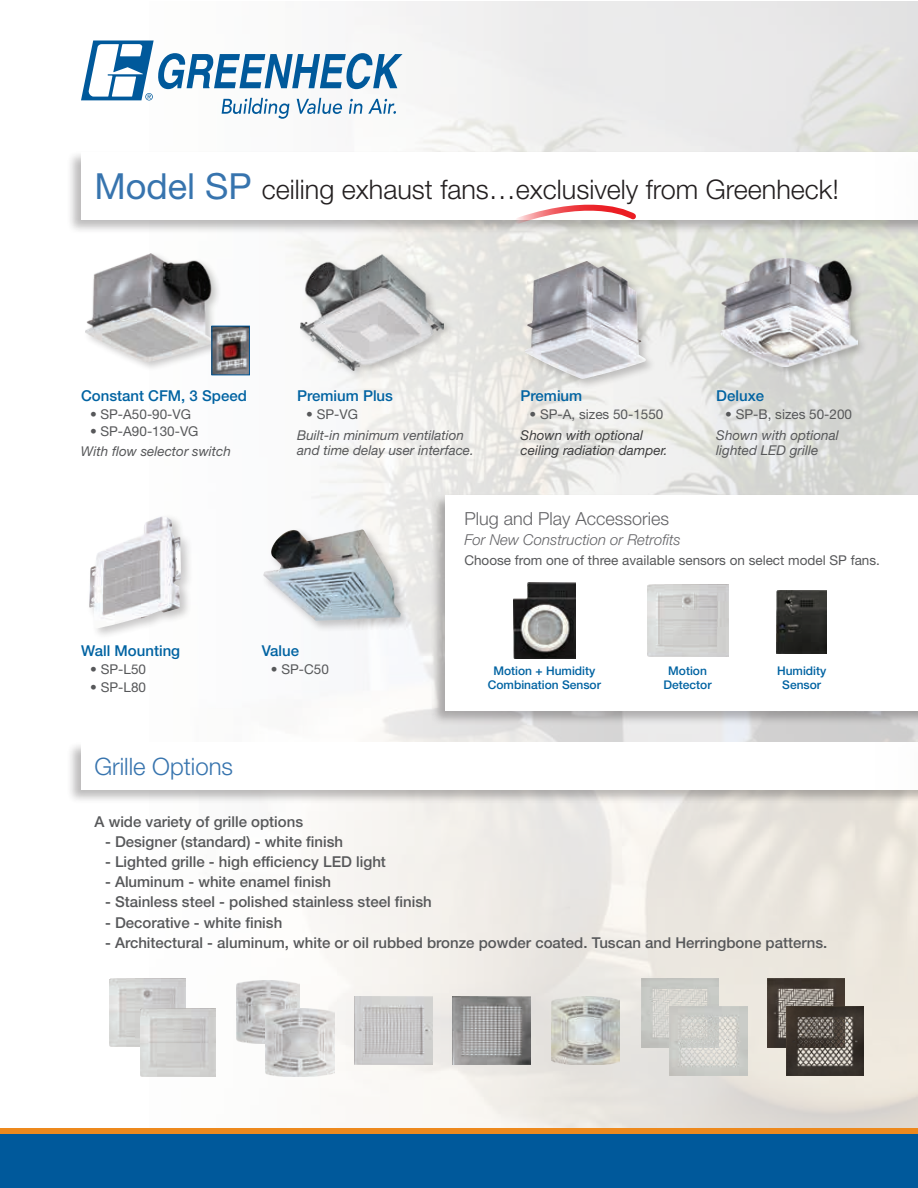
<style>
.page{position:relative;width:918px;height:1188px;background:#fff}
.page>*{position:absolute;margin:0;border:0;box-sizing:border-box;transform-origin:0 0}
.t1{font:300 27px "Helvetica Neue LT Std";color:#231f20}
.t2{font:300 24px "Helvetica Neue LT Std";color:#3774ae}
.t3{font:300 18px "Helvetica Neue LT Std";color:#636366}
.t4{font:500 15px "Helvetica Neue LT Std";color:#57585a}
.t5{font:500 15px "Helvetica Neue LT Std";color:#0163a2}
.t6{font:italic 300 15px "Helvetica Neue LT Std";color:#636366}
.t7{font:13.5px "Helvetica Neue LT Std";color:#57585a}
.t8{font:italic 13.5px/15px "Helvetica Neue LT Std";color:#57585a}
.t9{font:italic 13.5px/15px "Helvetica Neue LT Std";color:#3e3e3f}
.t10{font:500 12px/14.4px "Helvetica Neue LT Std";color:#0163a2;text-align:center}
.s1{font-weight:400;font-size:36px;color:#3774ae}
</style>
<div class="page">
<img style="left:149px;top:2px;width:769px;height:1126px">
<svg style="left:81px;top:40px;width:322px;height:79px"></svg>
<div style="left:84px;top:251px;width:140px;height:121px;background:#231f20;opacity:.25"></div>
<img style="left:86px;top:253px;width:127px;height:108px">
<img style="left:214px;top:328px;width:34px;height:45px">
<div style="left:212px;top:326px;width:38px;height:49px;border:1px solid #005595"></div>
<div style="left:298px;top:253px;width:156px;height:128px;background:#231f20;opacity:.25"></div>
<img style="left:301px;top:255px;width:142px;height:115px">
<div style="left:523px;top:258px;width:134px;height:132px;background:#231f20;opacity:.25"></div>
<img style="left:527px;top:261px;width:58px;height:85px">
<div style="left:718px;top:255px;width:151px;height:123px;background:#231f20;opacity:.25"></div>
<img style="left:720px;top:259px;width:138px;height:108px">
<div style="left:86px;top:514px;width:107px;height:126px;background:#231f20;opacity:.25"></div>
<img style="left:121px;top:517px;width:40px;height:26px">
<div style="left:261px;top:527px;width:151px;height:105px;background:#231f20;opacity:.25"></div>
<img style="left:263px;top:529px;width:138px;height:92px">
<div style="left:0;top:1134px;width:918px;height:54px;background:#00599b"></div>
<div style="left:0;top:1128px;width:918px;height:6px;background:#ed891d"></div>
<div style="left:430px;top:493px;width:488px;height:233px;background:#231f20;opacity:.3"></div>
<div style="left:446px;top:495px;width:472px;height:216px;background:#fff"></div>
<img style="left:647px;top:584px;width:81px;height:72px">
<img style="left:777px;top:590px;width:50px;height:63px">
<img style="left:514px;top:582px;width:61px;height:76px">
<div style="left:66px;top:151px;width:852px;height:84px;background:#231f20;opacity:.3"></div>
<div style="left:81px;top:152px;width:837px;height:68px;background:#fff"></div>
<svg style="left:513px;top:204px;width:125px;height:21px"></svg>
<img style="left:641px;top:978px;width:77px;height:69px">
<img style="left:670px;top:1007px;width:77px;height:69px">
<img style="left:768px;top:979px;width:77px;height:68px">
<img style="left:787px;top:1007px;width:77px;height:69px">
<div style="left:66px;top:741px;width:852px;height:64px;background:#231f20;opacity:.3"></div>
<div style="left:81px;top:742px;width:837px;height:48px;background:#fff"></div>
<img style="left:552px;top:997px;width:68px;height:68px">
<img style="left:109px;top:978px;width:76px;height:68px">
<img style="left:140px;top:1009px;width:76px;height:67px">
<img style="left:355px;top:997px;width:77px;height:68px">
<img style="left:453px;top:997px;width:77px;height:67px">
<img style="left:236px;top:980px;width:64px;height:64px">
<img style="left:266px;top:1008px;width:68px;height:68px">
<h1 class="t1" style="left:94px;top:173px;width:746px"><span class="s1">Model SP</span> ceiling exhaust fans…exclusively from Greenheck!</h1>
<p class="t5" style="left:81px;top:387px;width:167px">Constant CFM, 3 Speed</p>
<p class="t7" style="left:90px;top:407px;width:103px">• SP-A50-90-VG</p>
<p class="t7" style="left:90px;top:423px;width:110px">• SP-A90-130-VG</p>
<p class="t8" style="left:81px;top:444px;width:151px">With flow selector switch</p>
<p class="t5" style="left:297px;top:387px;width:97px">Premium Plus</p>
<p class="t7" style="left:306px;top:407px;width:53px">• SP-VG</p>
<p class="t8" style="left:297px;top:427px;width:178px">Built-in minimum ventilation and time delay user interface.</p>
<p class="t5" style="left:521px;top:387px;width:63px">Premium</p>
<p class="t7" style="left:530px;top:407px;width:135px">• SP-A, sizes 50-1550</p>
<p class="t9" style="left:521px;top:427px;width:149px">Shown with optional ceiling radiation damper.</p>
<p class="t5" style="left:716px;top:387px;width:49px">Deluxe</p>
<p class="t7" style="left:725px;top:407px;width:128px">• SP-B, sizes 50-200</p>
<p class="t8" style="left:716px;top:427px;width:124px">Shown with optional lighted LED grille</p>
<p class="t3" style="left:464px;top:507px;width:206px">Plug and Play Accessories</p>
<p class="t6" style="left:464px;top:530px;width:218px">For New Construction or Retrofits</p>
<p class="t7" style="left:464px;top:553px;width:417px">Choose from one of three available sensors on select model SP fans.</p>
<p class="t5" style="left:81px;top:642px;width:100px">Wall Mounting</p>
<p class="t7" style="left:90px;top:661px;width:57px">• SP-L50</p>
<p class="t7" style="left:90px;top:679px;width:57px">• SP-L80</p>
<h2 class="t2" style="left:94px;top:751px;width:140px">Grille Options</h2>
<p class="t5" style="left:262px;top:642px;width:39px">Value</p>
<p class="t7" style="left:271px;top:661px;width:60px">• SP-C50</p>
<p class="t10" style="left:488px;top:663px;width:115px">Motion + Humidity<br>Combination Sensor</p>
<p class="t10" style="left:664px;top:663px;width:50px">Motion<br>Detector</p>
<p class="t10" style="left:777px;top:663px;width:51px">Humidity<br>Sensor</p>
<p class="t4" style="left:94px;top:812px;width:210px">A wide variety of grille options</p>
<p class="t4" style="left:105px;top:833px;width:240px">- Designer (standard) - white finish</p>
<p class="t4" style="left:105px;top:853px;width:282px">- Lighted grille - high efficiency LED light</p>
<p class="t4" style="left:105px;top:873px;width:228px">- Aluminum - white enamel finish</p>
<p class="t4" style="left:105px;top:893px;width:328px">- Stainless steel - polished stainless steel finish</p>
<p class="t4" style="left:105px;top:913px;width:179px">- Decorative - white finish</p>
<p class="t4" style="left:105px;top:933px;width:724px">- Architectural - aluminum, white or oil rubbed bronze powder coated. Tuscan and Herringbone patterns.</p>
</div>
